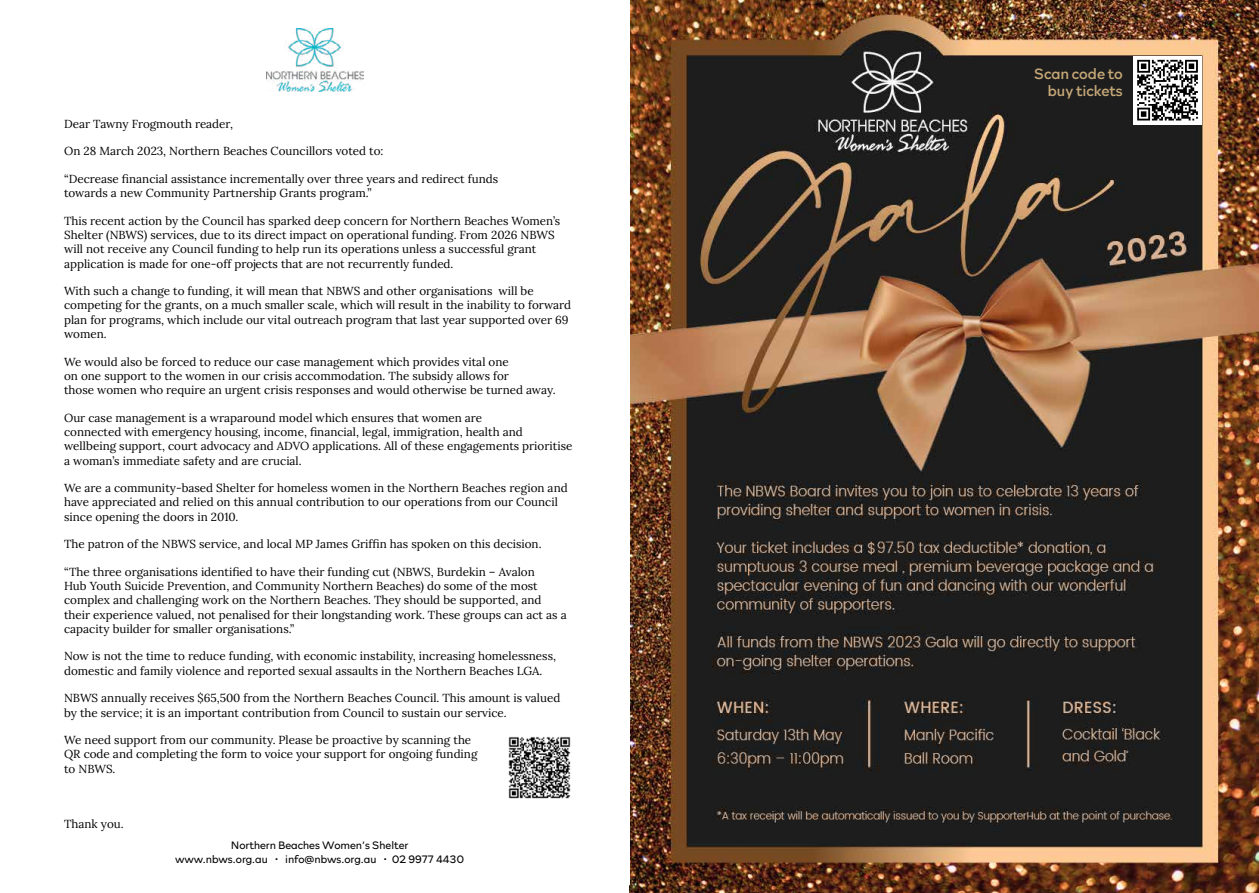
<style>
.page{position:relative;width:1259px;height:893px;background:#fff}
.page>*{position:absolute;margin:0;border:0;box-sizing:border-box;transform-origin:0 0}
.t1{font:15px/16.5px "Rockford Sans";color:#c6a878;text-align:right}
.t2{font:11.7px/14.2px "Lora";color:#000}
.t3{font:300 10.95px/13px "Rockford Sans";color:#000;text-align:center}
</style>
<div class="page">
<img style="left:629px;top:0;width:630px;height:893px">
<div style="left:1133px;top:56px;width:68px;height:68px;background:#fff"></div>
<svg style="left:1137px;top:59px;width:61px;height:62px"></svg>
<img style="left:267px;top:28px;width:97px;height:64px">
<img style="left:508px;top:736px;width:63px;height:63px">
<p class="t2" style="left:64px;top:116px;width:170px">Dear Tawny Frogmouth reader,</p>
<p class="t2" style="left:64px;top:143px;width:321px">On 28 March 2023, Northern Beaches Councillors voted to:</p>
<p class="t2" style="left:64px;top:171px;width:435px">“Decrease financial assistance incrementally over three years and redirect funds towards a new Community Partnership Grants program.”</p>
<p class="t2" style="left:64px;top:213px;width:498px">This recent action by the Council has sparked deep concern for Northern Beaches Women’s Shelter (NBWS) services, due to its direct impact on operational funding. From 2026 NBWS will not receive any Council funding to help run its operations unless a successful grant application is made for one-off projects that are not recurrently funded.</p>
<p class="t2" style="left:64px;top:283px;width:508px">With such a change to funding, it will mean that NBWS and other organisations will be competing for the grants, on a much smaller scale, which will result in the inability to forward plan for programs, which include our vital outreach program that last year supported over 69 women.</p>
<p class="t2" style="left:64px;top:353px;width:493px">We would also be forced to reduce our case management which provides vital one<br>on one support to the women in our crisis accommodation. The subsidy allows for<br>those women who require an urgent crisis responses and would otherwise be turned away.</p>
<p class="t2" style="left:64px;top:410px;width:510px">Our case management is a wraparound model which ensures that women are<br>connected with emergency housing, income, financial, legal, immigration, health and wellbeing support, court advocacy and ADVO applications. All of these engagements prioritise a woman’s immediate safety and are crucial.</p>
<p class="t2" style="left:64px;top:480px;width:505px">We are a community-based Shelter for homeless women in the Northern Beaches region and have appreciated and relied on this annual contribution to our operations from our Council since opening the doors in 2010.</p>
<p class="t2" style="left:64px;top:536px;width:479px">The patron of the NBWS service, and local MP James Griffin has spoken on this decision.</p>
<p class="t2" style="left:64px;top:564px;width:504px">“The three organisations identified to have their funding cut (NBWS, Burdekin – Avalon<br>Hub Youth Suicide Prevention, and Community Northern Beaches) do some of the most complex and challenging work on the Northern Beaches. They should be supported, and their experience valued, not penalised for their longstanding work. These groups can act as a capacity builder for smaller organisations.”</p>
<p class="t2" style="left:64px;top:648px;width:493px">Now is not the time to reduce funding, with economic instability, increasing homelessness, domestic and family violence and reported sexual assaults in the Northern Beaches LGA.</p>
<p class="t2" style="left:64px;top:690px;width:498px">NBWS annually receives $65,500 from the Northern Beaches Council. This amount is valued by the service; it is an important contribution from Council to sustain our service.</p>
<p class="t2" style="left:64px;top:732px;width:415px">We need support from our community. Please be proactive by scanning the<br>QR code and completing the form to voice your support for ongoing funding to NBWS.</p>
<p class="t2" style="left:64px;top:816px;width:61px">Thank you.</p>
<p class="t3" style="left:175px;top:838px;width:291px">Northern Beaches Women’s Shelter<br>www.nbws.org.au • info@nbws.org.au • 02 9977 4430</p>
<p class="t1" style="left:1034px;top:65px;width:90px">Scan code to buy tickets</p>
</div>
